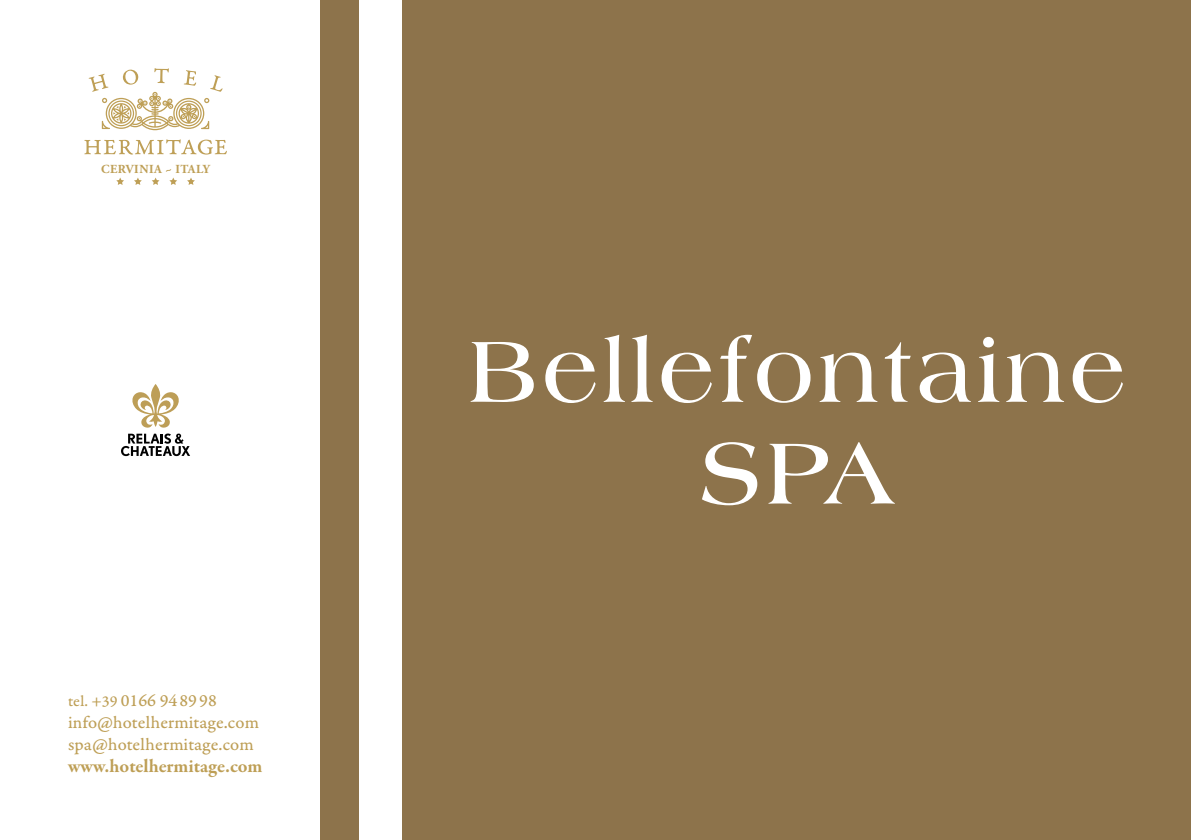
<style>
.page{position:relative;width:1191px;height:840px;background:#fff}
.page>*{position:absolute;margin:0;border:0;box-sizing:border-box;transform-origin:0 0}
.t1{font:700 19px "Garamond Premr Pro";color:#be9f56}
.t2{font:18px/22px "Garamond Premr Pro Capt";color:#be9f56}
.t3{font:700 12.2px "Adobe Garamond Pro";letter-spacing:.04em;color:#be9f56}
.s1{font-size:16px}
</style>
<div class="page">
<div style="left:321px;top:0;width:870px;height:839px;background:#8d734b"></div>
<div style="left:359px;top:0;width:43px;height:839px;background:#fff"></div>
<svg style="left:84px;top:139px;width:143px;height:15px"></svg>
<svg style="left:116px;top:177px;width:8px;height:8px"></svg>
<svg style="left:134px;top:177px;width:8px;height:8px"></svg>
<svg style="left:152px;top:177px;width:7px;height:8px"></svg>
<svg style="left:169px;top:177px;width:8px;height:8px"></svg>
<svg style="left:187px;top:178px;width:8px;height:7px"></svg>
<svg style="left:89px;top:68px;width:133px;height:62px"></svg>
<svg style="left:121px;top:384px;width:69px;height:72px"></svg>
<svg style="left:470px;top:342px;width:64px;height:60px"></svg>
<svg style="left:545px;top:352px;width:50px;height:51px"></svg>
<svg style="left:603px;top:334px;width:22px;height:68px"></svg>
<svg style="left:631px;top:334px;width:21px;height:68px"></svg>
<svg style="left:661px;top:352px;width:51px;height:51px"></svg>
<svg style="left:720px;top:334px;width:90px;height:68px"></svg>
<svg style="left:819px;top:352px;width:58px;height:50px"></svg>
<svg style="left:884px;top:342px;width:26px;height:59px"></svg>
<svg style="left:919px;top:352px;width:52px;height:50px"></svg>
<svg style="left:978px;top:337px;width:21px;height:65px"></svg>
<svg style="left:1006px;top:352px;width:58px;height:50px"></svg>
<svg style="left:1072px;top:352px;width:51px;height:51px"></svg>
<svg style="left:702px;top:442px;width:55px;height:63px"></svg>
<svg style="left:769px;top:442px;width:126px;height:61px"></svg>
<p class="t3" style="left:101px;top:162px;width:110px">CERVINIA ~ ITALY</p>
<p class="t2" style="left:68px;top:689px;width:192px"><span class="s1">tel. +39</span> 0166 94 89 98 info@hotelhermitage.com spa@hotelhermitage.com</p>
<p class="t1" style="left:68px;top:753px;width:196px">www.hotelhermitage.com</p>
</div>
